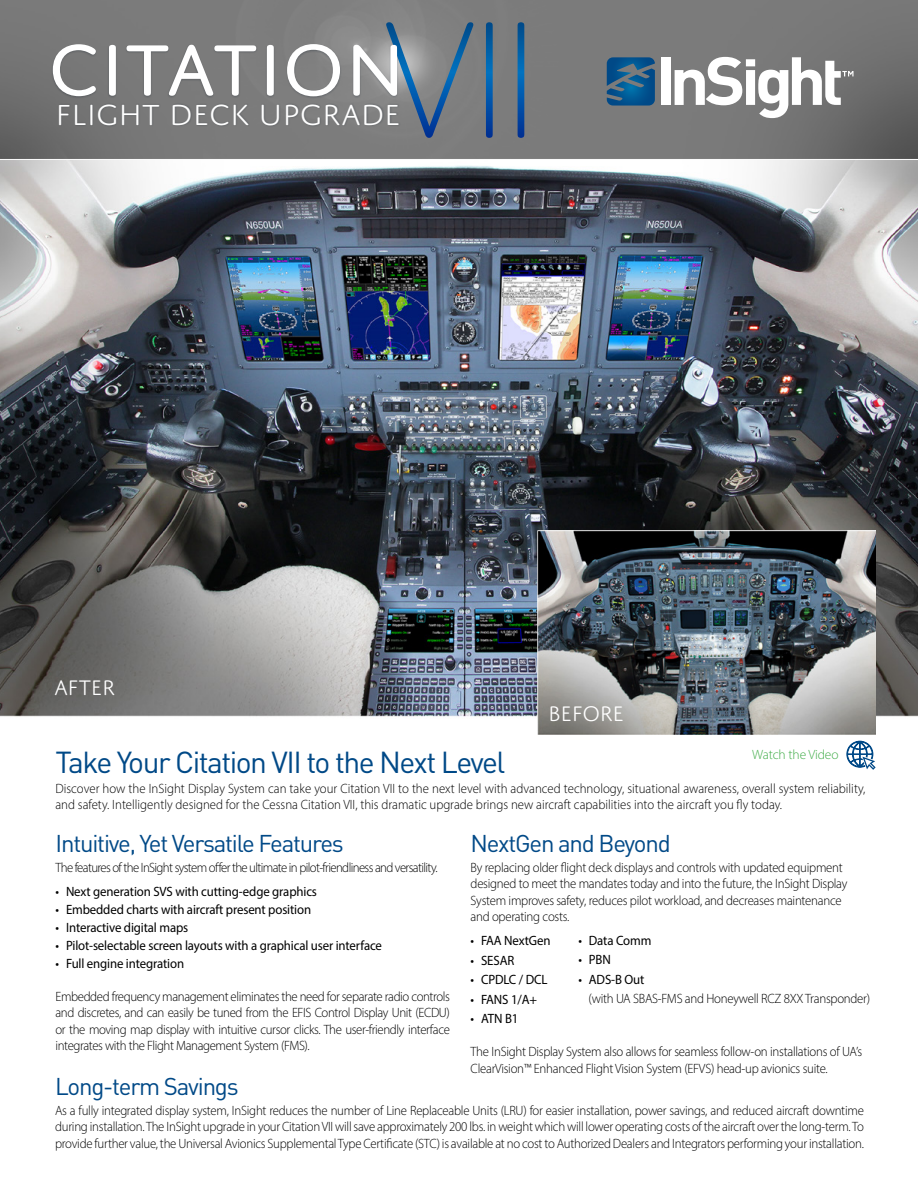
<style>
.page{position:relative;width:918px;height:1188px;background:#fff}
.page>*{position:absolute;margin:0;border:0;box-sizing:border-box;transform-origin:0 0}
.t1{font:77.1px "Domus Titling";color:#fff}
.t2{font:300 31.05px "Domus Titling";letter-spacing:-.005em;color:#fff}
.t3{font:30px "DIN Pro";letter-spacing:-.05em;color:#004987}
.t4{font:24px "DIN Pro";letter-spacing:-.05em;color:#004987}
.t5{font:300 22.5px "Domus Titling";letter-spacing:-.02em;color:#fff}
.t6{font:300 13.5px/16.5px "Myriad Pro";letter-spacing:-.02em;color:#000;text-align:justify;scale:.95 1}
.t7{font:300 13.5px/16.5px "Myriad Pro";color:#000;scale:.95 1}
.t8{font:13.5px "Myriad Pro";letter-spacing:-.01em;color:#000;scale:.95 1}
.t9{font:300 13.5px "Myriad Pro";letter-spacing:-.05em;color:#000;scale:.95 1}
.t10{font:300 13.5px "Myriad Pro";letter-spacing:-.01em;color:#41ad49}
</style>
<div class="page">
<img style="left:0;top:160px;width:918px;height:597px">
<svg style="left:0;top:0;width:918px;height:159px;background:#737373"></svg>
<div style="left:174px;top:0;width:428px;height:159px;background:#7b7b7b"></div>
<img style="left:538px;top:530px;width:338px;height:205px">
<svg style="left:386px;top:22px;width:87px;height:116px;background:#717d8a"></svg>
<svg style="left:486px;top:22px;width:7px;height:116px"></svg>
<svg style="left:518px;top:22px;width:6px;height:116px"></svg>
<img style="left:46px;top:29px;width:363px;height:85px">
<img style="left:53px;top:97px;width:351px;height:37px">
<svg style="left:607px;top:57px;width:48px;height:49px;background:#1e5c8a"></svg>
<div style="left:662px;top:58px;width:9px;height:47px;background:#fff"></div>
<svg style="left:675px;top:57px;width:179px;height:61px"></svg>
<svg style="left:847px;top:741px;width:29px;height:29px"></svg>
<h1 class="t1" style="left:48px;top:27px;width:359px">CITATION</h1>
<h2 class="t2" style="left:56px;top:97px;width:347px">FLIGHT DECK UPGRADE</h2>
<h3 class="t5" style="left:54px;top:675px;width:63px">AFTER</h3>
<h3 class="t5" style="left:548px;top:701px;width:78px">BEFORE</h3>
<p class="t10" style="left:752px;top:746px;width:88px">Watch the Video</p>
<h3 class="t3" style="left:56px;top:742px;width:452px">Take Your Citation VII to the Next Level</h3>
<p class="t7" style="left:56px;top:780px;width:854px">Discover how the InSight Display System can take your Citation VII to the next level with advanced technology, situational awareness, overall system reliability, and safety. Intelligently designed for the Cessna Citation VII, this dramatic upgrade brings new aircraft capabilities into the aircraft you fly today.</p>
<h3 class="t4" style="left:56px;top:827px;width:290px">Intuitive, Yet Versatile Features</h3>
<p class="t9" style="left:56px;top:859px;width:404px">The features of the InSight system offer the ultimate in pilot-friendliness and versatility.</p>
<p class="t8" style="left:56px;top:883px;width:277px">• Next generation SVS with cutting-edge graphics</p>
<p class="t8" style="left:56px;top:901px;width:271px">• Embedded charts with aircraft present position</p>
<p class="t8" style="left:56px;top:919px;width:141px">• Interactive digital maps</p>
<p class="t8" style="left:56px;top:937px;width:345px">• Pilot-selectable screen layouts with a graphical user interface</p>
<p class="t8" style="left:56px;top:955px;width:137px">• Full engine integration</p>
<p class="t6" style="left:56px;top:988px;width:417px">Embedded frequency management eliminates the need for separate radio controls and discretes, and can easily be tuned from the EFIS Control Display Unit (ECDU) or the moving map display with intuitive cursor clicks. The user-friendly interface integrates with the Flight Management System (FMS).</p>
<h3 class="t4" style="left:471px;top:827px;width:202px">NextGen and Beyond</h3>
<p class="t6" style="left:471px;top:859px;width:398px;text-align:left">By replacing older flight deck displays and controls with updated equipment designed to meet the mandates today and into the future, the InSight Display System improves safety, reduces pilot workload, and decreases maintenance and operating costs.</p>
<p class="t8" style="left:471px;top:932px;width:86px">• FAA NextGen</p>
<p class="t8" style="left:471px;top:952px;width:47px">• SESAR</p>
<p class="t8" style="left:471px;top:971px;width:82px">• CPDLC / DCL</p>
<p class="t8" style="left:471px;top:991px;width:72px">• FANS 1/A+</p>
<p class="t8" style="left:471px;top:1010px;width:52px">• ATN B1</p>
<p class="t6" style="left:471px;top:1043px;width:414px">The InSight Display System also allows for seamless follow-on installations of UA’s<br>ClearVision™ Enhanced Flight Vision System (EFVS) head-up avionics suite.</p>
<p class="t8" style="left:578px;top:932px;width:78px">• Data Comm</p>
<p class="t8" style="left:578px;top:951px;width:36px">• PBN</p>
<p class="t8" style="left:578px;top:971px;width:71px">• ADS-B Out</p>
<p class="t6" style="left:589px;top:990px;width:298px">(with UA SBAS-FMS and Honeywell RCZ 8XX Transponder)</p>
<h3 class="t4" style="left:55px;top:1070px;width:185px">Long-term Savings</h3>
<p class="t6" style="left:55px;top:1102px;width:853px">As a fully integrated display system, InSight reduces the number of Line Replaceable Units (LRU) for easier installation, power savings, and reduced aircraft downtime during installation. The InSight upgrade in your Citation VII will save approximately 200 lbs. in weight which will lower operating costs of the aircraft over the long-term. To provide further value, the Universal Avionics Supplemental Type Certificate (STC) is available at no cost to Authorized Dealers and Integrators performing your installation.</p>
</div>
